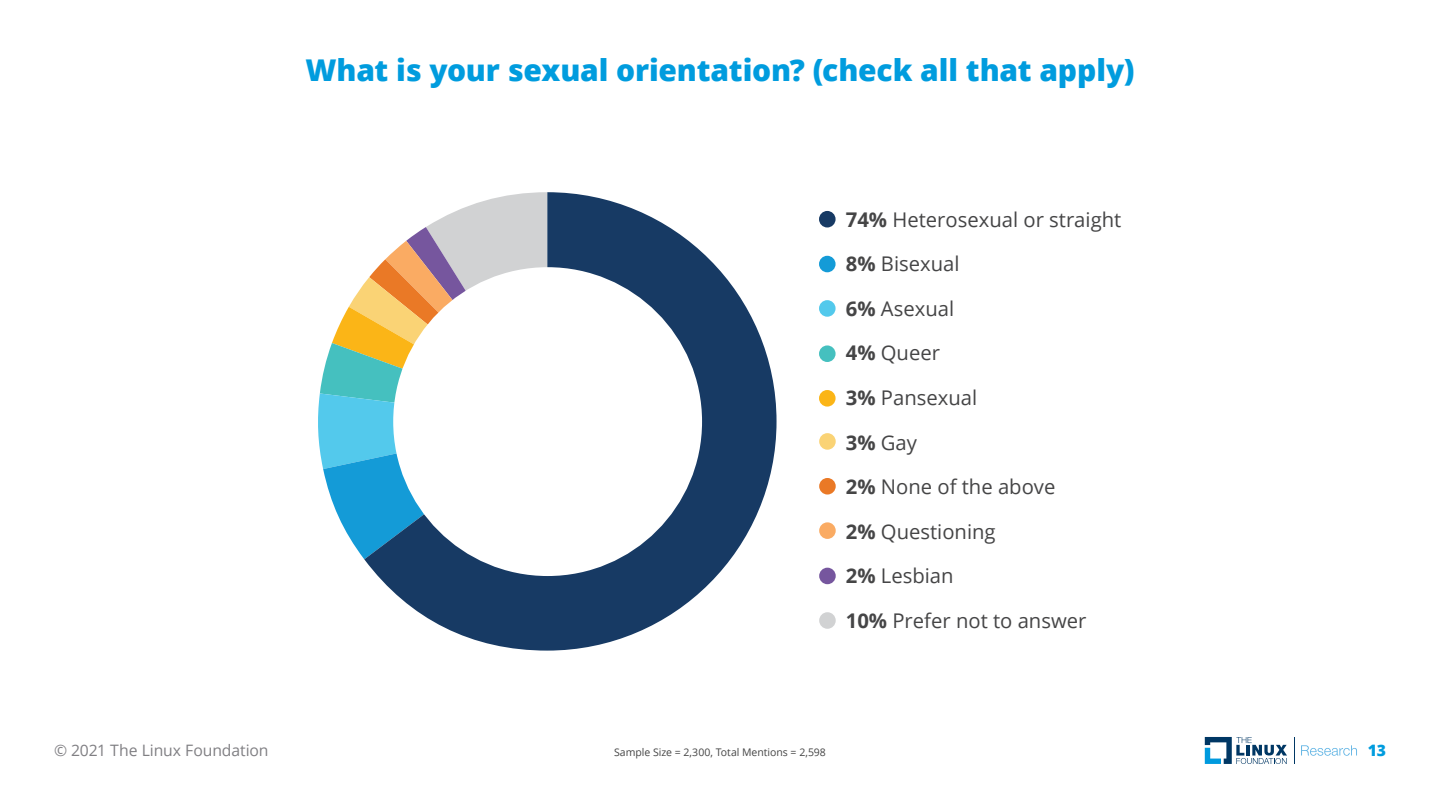
<style>
.page{position:relative;width:1440px;height:810px;background:#fff}
.page>*{position:absolute;margin:0;border:0;box-sizing:border-box;transform-origin:0 0}
.t1{font:800 30px "Open Sans";letter-spacing:-.005em;color:#009cde}
.t2{font:20.25px/44.5px "Open Sans";color:#454546}
.t3{font:15.75px "Open Sans";letter-spacing:-.005em;color:#807f83}
.t4{font:800 15.75px "Open Sans";color:#009cde}
.t5{font:10.5px "Open Sans";letter-spacing:-.005em;color:#444}
.s1{font-weight:700}
</style>
<div class="page">
<svg style="left:1205px;top:737px;width:82px;height:27px"></svg>
<svg style="left:1294px;top:737px;width:1px;height:27px"></svg>
<svg style="left:1301px;top:745px;width:56px;height:11px"></svg>
<div style="left:819px;top:612px;width:17px;height:17px;background:#d1d2d3;border-radius:50%"></div>
<svg style="left:318px;top:284px;width:46px;height:275px"></svg>
<svg style="left:364px;top:192px;width:413px;height:459px"></svg>
<div style="left:393px;top:267px;width:309px;height:309px;background:#fff;border-radius:50%"></div>
<div style="left:819px;top:345px;width:17px;height:17px;background:#45c0bf;border-radius:50%"></div>
<div style="left:819px;top:300px;width:17px;height:17px;background:#53c9ec;border-radius:50%"></div>
<div style="left:819px;top:390px;width:17px;height:17px;background:#fbb517;border-radius:50%"></div>
<div style="left:819px;top:211px;width:17px;height:16px;background:#173a64;border-radius:50%"></div>
<div style="left:819px;top:256px;width:17px;height:16px;background:#149bd7;border-radius:50%"></div>
<div style="left:819px;top:568px;width:17px;height:16px;background:#76569e;border-radius:50%"></div>
<div style="left:819px;top:522px;width:17px;height:17px;background:#faab63;border-radius:50%"></div>
<div style="left:819px;top:433px;width:17px;height:17px;background:#fad375;border-radius:50%"></div>
<div style="left:819px;top:478px;width:17px;height:17px;background:#ea7926;border-radius:50%"></div>
<h1 class="t1" style="left:305px;top:47px;width:831px">What is your sexual orientation? (check all that apply)</h1>
<p class="t2" style="left:846px;top:197px;width:277px"><span class="s1">74%</span> Heterosexual or straight</p>
<p class="t2" style="left:846px;top:241px;width:115px"><span class="s1">8%</span> Bisexual<br><span class="s1">6%</span> Asexual</p>
<p class="t2" style="left:846px;top:330px;width:96px"><span class="s1">4%</span> Queer</p>
<p class="t2" style="left:846px;top:375px;width:211px"><span class="s1">3%</span> Pansexual<br><span class="s1">3%</span> Gay<br><span class="s1">2%</span> None of the above<br><span class="s1">2%</span> Questioning</p>
<p class="t2" style="left:846px;top:553px;width:109px"><span class="s1">2%</span> Lesbian</p>
<p class="t2" style="left:846px;top:598px;width:242px"><span class="s1">10%</span> Prefer not to answer</p>
<p class="t3" style="left:54px;top:739px;width:216px">© 2021 The Linux Foundation</p>
<p class="t4" style="left:1368px;top:738px;width:20px">13</p>
<p class="t5" style="left:614px;top:745px;width:213px">Sample Size = 2,300, Total Mentions = 2,598</p>
</div>
